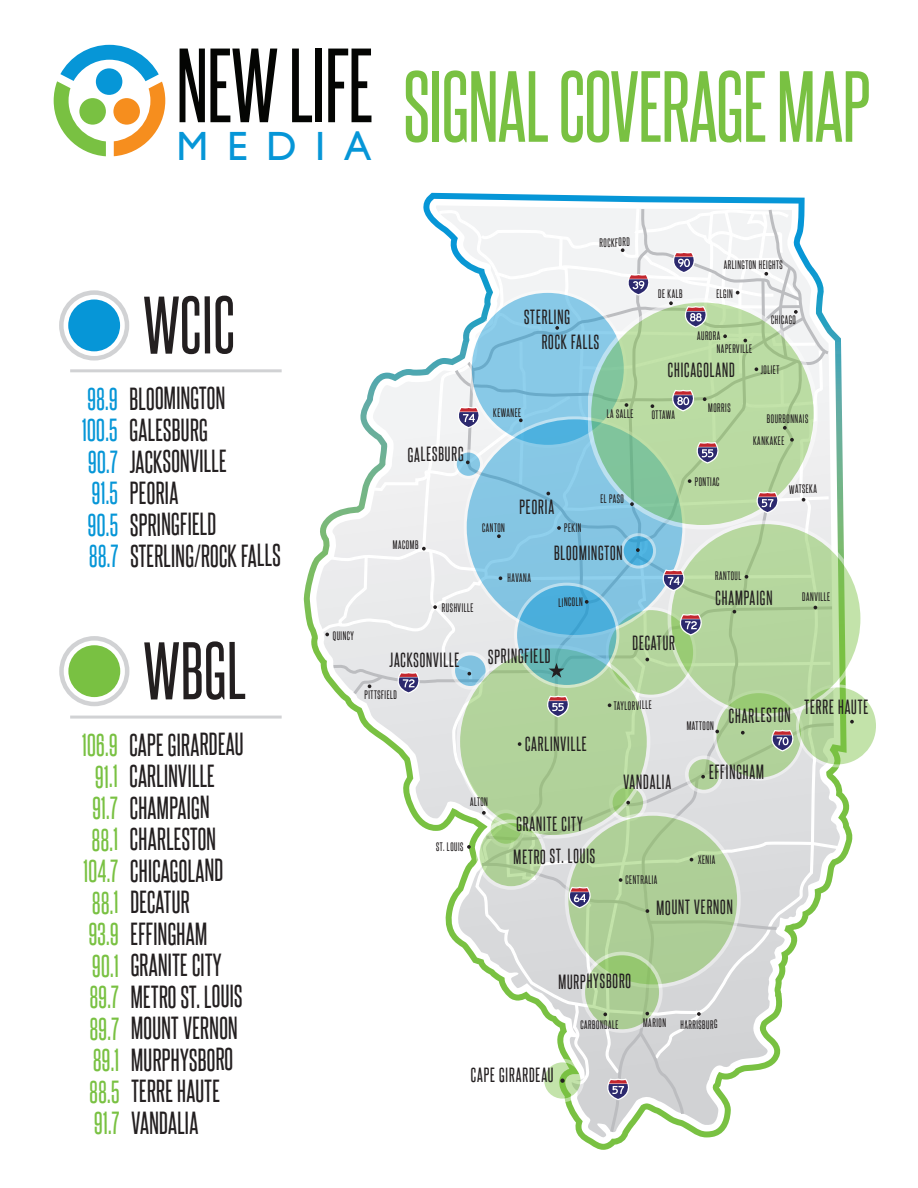
<style>
.page{position:relative;width:918px;height:1188px;background:#fff}
.page>*{position:absolute;margin:0;border:0;box-sizing:border-box;transform-origin:0 0}
.t1{font:85.8px "Steelfish Rg";letter-spacing:-.01em;color:#79c142}
.t2{font:69.45px "Steelfish Rg";letter-spacing:.005em;color:#231f20}
.t3{font:40.8px "Gill Sans";letter-spacing:.455em;color:#0696d7}
.t4{font:27px "Steelfish Rg";letter-spacing:.005em;color:#231f20}
.t5{font:17.4px/25.7px "Steelfish Rg";letter-spacing:.045em;color:#231f20}
.t6{font:10.5px "Steelfish Rg";letter-spacing:.045em;color:#231f20}
.s1{color:#0696d7}
.s2{color:#79c142}
</style>
<div class="page">
<svg style="left:797px;top:686px;width:81px;height:80px;fill:#c3e3aa"></svg>
<div style="left:796px;top:684px;width:83px;height:83px;border:3px solid #fff;border-radius:50%"></div>
<div style="left:68px;top:300px;width:52px;height:51px;background:#0696d7;border-radius:50%"></div>
<div style="left:59px;top:290px;width:70px;height:71px;border:4px solid #d1d2d4;border-radius:50%"></div>
<hr style="left:70px;top:369px;width:212px;height:3px;background:#d1d2d4">
<hr style="left:70px;top:716px;width:212px;height:3px;background:#d1d2d4">
<div style="left:68px;top:645px;width:52px;height:52px;background:#79c142;border-radius:50%"></div>
<div style="left:59px;top:636px;width:70px;height:70px;border:4px solid #d1d2d4;border-radius:50%"></div>
<svg style="left:669px;top:522px;width:194px;height:193px;fill:#c3e3aa"></svg>
<svg style="left:54px;top:45px;width:111px;height:111px"></svg>
<svg style="left:850px;top:720px;width:4px;height:4px"></svg>
<svg style="left:317px;top:192px;width:522px;height:943px"></svg>
<h1 class="t1" style="left:176px;top:54px;width:695px"><sup>NEW</sup> <sup>LIFE</sup> SIGNAL COVERAGE MAP</h1>
<h3 class="t3" style="left:177px;top:122px;width:196px">MEDIA</h3>
<p class="t6" style="left:600px;top:236px;width:32px">ROCKFORD</p>
<p class="t6" style="left:724px;top:259px;width:61px">ARLINGTON HEIGHTS</p>
<p class="t6" style="left:716px;top:287px;width:18px">ELGIN</p>
<p class="t6" style="left:658px;top:287px;width:26px">DE KALB</p>
<h2 class="t2" style="left:144px;top:283px;width:93px">WCIC</h2>
<p class="t4" style="left:87px;top:382px;width:140px"><span class="s1">98.9</span> BLOOMINGTON</p>
<p class="t4" style="left:82px;top:413px;width:128px"><span class="s1">100.5</span> GALESBURG</p>
<p class="t4" style="left:88px;top:445px;width:140px"><span class="s1">90.7</span> JACKSONVILLE</p>
<p class="t4" style="left:92px;top:476px;width:88px"><span class="s1">91.5</span> PEORIA</p>
<p class="t4" style="left:88px;top:508px;width:130px"><span class="s1">90.5</span> SPRINGFIELD</p>
<p class="t4" style="left:89px;top:539px;width:193px"><span class="s1">88.7</span> STERLING/ROCK FALLS</p>
<p class="t5" style="left:554px;top:540px;width:70px">BLOOMINGTON</p>
<p class="t5" style="left:542px;top:303px;width:59px;text-indent:-18px">STERLING<br>ROCK FALLS</p>
<p class="t6" style="left:771px;top:314px;width:26px">CHICAGO</p>
<p class="t6" style="left:697px;top:329px;width:25px">AURORA</p>
<p class="t6" style="left:717px;top:342px;width:37px">NAPERVILLE</p>
<p class="t5" style="left:668px;top:357px;width:68px">CHICAGOLAND</p>
<p class="t6" style="left:761px;top:363px;width:20px">JOLIET</p>
<p class="t6" style="left:708px;top:401px;width:24px">MORRIS</p>
<p class="t6" style="left:493px;top:406px;width:30px">KEWANEE</p>
<p class="t6" style="left:607px;top:407px;width:28px">LA SALLE</p>
<p class="t6" style="left:652px;top:408px;width:25px">OTTAWA</p>
<p class="t6" style="left:767px;top:412px;width:43px">BOURBONNAIS</p>
<p class="t6" style="left:753px;top:434px;width:33px">KANKAKEE</p>
<p class="t5" style="left:408px;top:441px;width:58px">GALESBURG</p>
<p class="t6" style="left:695px;top:475px;width:26px">PONTIAC</p>
<p class="t6" style="left:789px;top:483px;width:29px">WATSEKA</p>
<p class="t6" style="left:601px;top:492px;width:25px">EL PASO</p>
<p class="t5" style="left:520px;top:494px;width:36px">PEORIA</p>
<p class="t6" style="left:482px;top:521px;width:24px">CANTON</p>
<p class="t6" style="left:564px;top:521px;width:19px">PEKIN</p>
<p class="t6" style="left:393px;top:538px;width:27px">MACOMB</p>
<h2 class="t2" style="left:144px;top:628px;width:104px">WBGL</h2>
<p class="t4" style="left:82px;top:728px;width:163px"><span class="s2">106.9</span> CAPE GIRARDEAU</p>
<p class="t4" style="left:95px;top:760px;width:121px"><span class="s2">91.1</span> CARLINVILLE</p>
<p class="t4" style="left:92px;top:791px;width:119px"><span class="s2">91.7</span> CHAMPAIGN</p>
<p class="t4" style="left:92px;top:823px;width:126px"><span class="s2">88.1</span> CHARLESTON</p>
<p class="t4" style="left:84px;top:854px;width:141px"><span class="s2">104.7</span> CHICAGOLAND</p>
<p class="t4" style="left:92px;top:886px;width:99px"><span class="s2">88.1</span> DECATUR</p>
<p class="t4" style="left:89px;top:917px;width:120px"><span class="s2">93.9</span> EFFINGHAM</p>
<p class="t4" style="left:92px;top:949px;width:131px"><span class="s2">90.1</span> GRANITE CITY</p>
<p class="t4" style="left:90px;top:980px;width:155px"><span class="s2">89.7</span> METRO ST. LOUIS</p>
<p class="t4" style="left:90px;top:1012px;width:150px"><span class="s2">89.7</span> MOUNT VERNON</p>
<p class="t4" style="left:93px;top:1043px;width:142px"><span class="s2">89.1</span> MURPHYSBORO</p>
<p class="t4" style="left:90px;top:1075px;width:132px"><span class="s2">88.5</span> TERRE HAUTE</p>
<p class="t4" style="left:94px;top:1106px;width:106px"><span class="s2">91.7</span> VANDALIA</p>
<p class="t6" style="left:333px;top:629px;width:23px">QUINCY</p>
<p class="t6" style="left:442px;top:601px;width:33px">RUSHVILLE</p>
<p class="t5" style="left:390px;top:647px;width:72px">JACKSONVILLE</p>
<p class="t6" style="left:365px;top:689px;width:34px">PITTSFIELD</p>
<p class="t6" style="left:508px;top:571px;width:25px">HAVANA</p>
<p class="t6" style="left:559px;top:596px;width:26px">LINCOLN</p>
<p class="t5" style="left:488px;top:643px;width:64px">SPRINGFIELD</p>
<p class="t5" style="left:525px;top:731px;width:63px">CARLINVILLE</p>
<p class="t6" style="left:470px;top:795px;width:19px">ALTON</p>
<p class="t6" style="left:436px;top:840px;width:29px">ST. LOUIS</p>
<p class="t5" style="left:516px;top:811px;width:68px">GRANITE CITY</p>
<p class="t5" style="left:514px;top:843px;width:83px">METRO ST. LOUIS</p>
<p class="t5" style="left:633px;top:630px;width:44px">DECATUR</p>
<p class="t6" style="left:715px;top:569px;width:28px">RANTOUL</p>
<p class="t5" style="left:716px;top:585px;width:59px">CHAMPAIGN</p>
<p class="t6" style="left:802px;top:590px;width:29px">DANVILLE</p>
<p class="t6" style="left:614px;top:699px;width:39px">TAYLORVILLE</p>
<p class="t5" style="left:623px;top:768px;width:50px">VANDALIA</p>
<p class="t6" style="left:687px;top:720px;width:29px">MATTOON</p>
<p class="t5" style="left:729px;top:702px;width:63px">CHARLESTON</p>
<p class="t5" style="left:709px;top:759px;width:57px">EFFINGHAM</p>
<p class="t5" style="left:804px;top:694px;width:66px">TERRE HAUTE</p>
<p class="t6" style="left:626px;top:873px;width:33px">CENTRALIA</p>
<p class="t6" style="left:698px;top:853px;width:19px">XENIA</p>
<p class="t5" style="left:657px;top:894px;width:78px">MOUNT VERNON</p>
<p class="t5" style="left:558px;top:968px;width:74px">MURPHYSBORO</p>
<p class="t5" style="left:471px;top:1061px;width:84px">CAPE GIRARDEAU</p>
<p class="t6" style="left:581px;top:1019px;width:39px">CARBONDALE</p>
<p class="t6" style="left:643px;top:1016px;width:25px">MARION</p>
<p class="t6" style="left:680px;top:1018px;width:39px">HARRISBURG</p>
</div>
